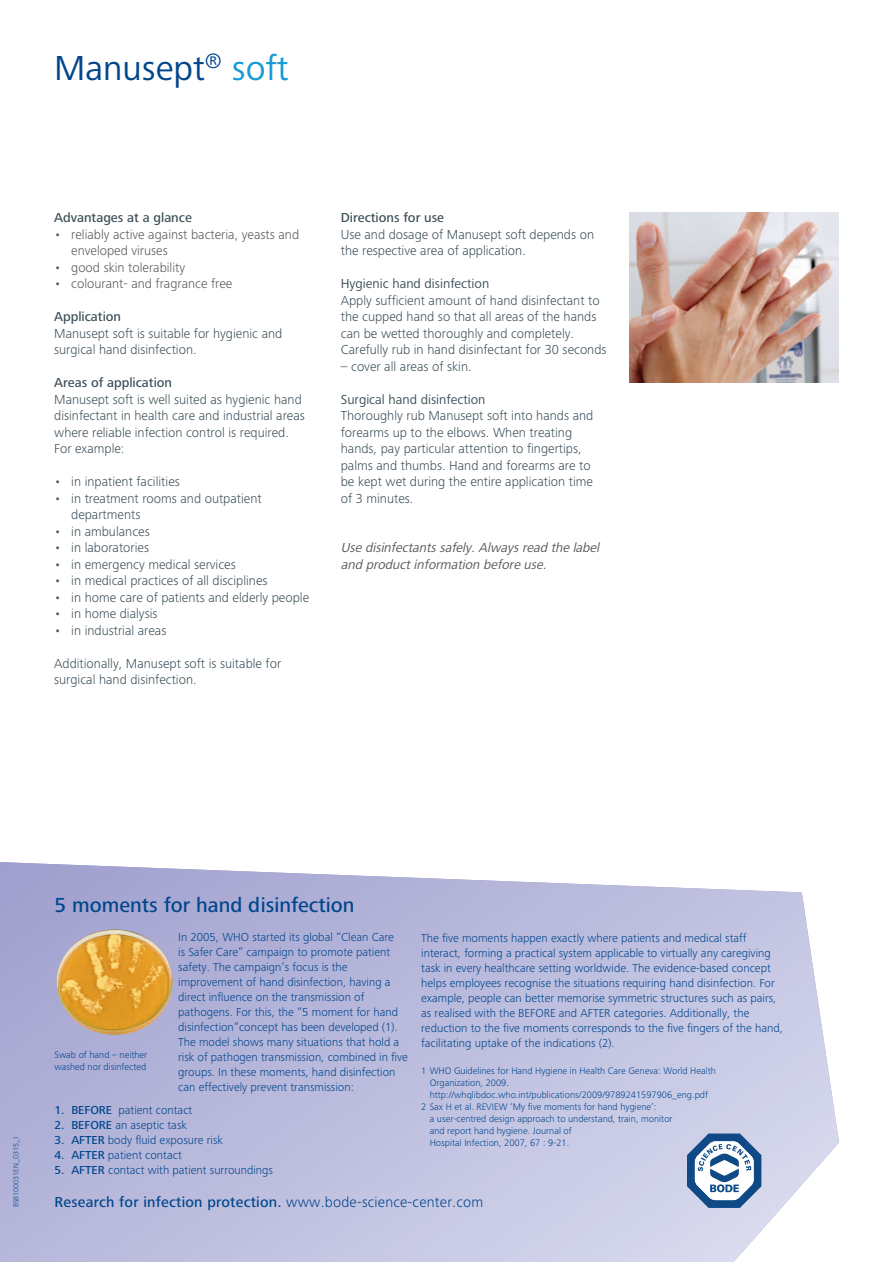
<style>
.page{position:relative;width:893px;height:1263px;background:#fff}
.page>*{position:absolute;margin:0;border:0;box-sizing:border-box;transform-origin:0 0}
.t1{font:36px "Frutiger Next LTW1 G";color:#01468c}
.t2{font:21px "Frutiger Next Pro Medium+BOBSWT";color:#01468c}
.t3{font:15px "Frutiger Next Pro Medium+BOBSWT";letter-spacing:.015em;color:#01468c}
.t4{font:300 13.5px/16.5px "Frutiger Next LTW1 G";color:#3d4f59}
.t5{font:300 13.5px/16.5px "Frutiger Next LTW1 G";color:#57585a}
.t6{font:italic 13.5px/16.5px "Frutiger Next LTW1 G";color:#57585a}
.t7{font:500 13.5px "Frutiger Next LTW1 G";color:#3d4f59}
.t8{font:13.5px "Frutiger Next LTW1 G";color:#3d4f59}
.t9{font:12px/15px "Frutiger Next LTW1 G Light+SPAWHD";color:#01468c}
.t10{font:9.75px/12px "Frutiger Next LTW1 G Light+SPAWHD";color:#01468c}
.t11{font:7.5px "Frutiger Next LTW1 G Light+SPAWHD";letter-spacing:.005em;color:#01468c}
.s1{color:#169bd8}
.s2{color:#57585a}
.s3{font-family:"Frutiger Next LTW1 G Medium+IVSYIJ"}
.s4{font-family:"Frutiger Next LTW1 G Light+SPAWHD"}
</style>
<div class="page">
<img style="left:630px;top:213px;width:209px;height:170px">
<svg style="left:0;top:862px;width:839px;height:399px;background:#c2c1db"></svg>
<svg style="left:687px;top:1133px;width:74px;height:74px"></svg>
<img style="left:82px;top:929px;width:35px;height:10px">
<h1 class="t1" style="left:54px;top:56px;width:236px">Manusept<sup>®</sup> <span class="s1">soft</span></h1>
<p class="t7" style="left:54px;top:213px;width:139px">Advantages at a glance</p>
<p class="t5" style="left:71px;top:228px;width:229px;text-indent:-17px">• reliably active against bacteria, yeasts and enveloped viruses</p>
<p class="t5" style="left:54px;top:261px;width:133px">• good skin tolerability</p>
<p class="t5" style="left:54px;top:277px;width:180px">• colourant- and fragrance free</p>
<p class="t7" style="left:54px;top:312px;width:68px">Application</p>
<p class="t4" style="left:54px;top:327px;width:230px">Manusept soft is suitable for hygienic and surgical hand disinfection.</p>
<p class="t7" style="left:54px;top:378px;width:119px">Areas of application</p>
<p class="t4" style="left:54px;top:393px;width:252px">Manusept soft is well suited as hygienic hand disinfectant in health care and industrial areas where reliable infection control is required.<br>For example:</p>
<p class="t4" style="left:54px;top:475px;width:127px"><span class="s2">•</span> in inpatient facilities</p>
<p class="t4" style="left:71px;top:492px;width:192px;text-indent:-17px"><span class="s2">•</span> in treatment rooms and outpatient departments</p>
<p class="t4" style="left:54px;top:525px;width:97px"><span class="s2">•</span> in ambulances</p>
<p class="t4" style="left:54px;top:541px;width:96px"><span class="s2">•</span> in laboratories</p>
<p class="t4" style="left:54px;top:558px;width:183px"><span class="s2">•</span> in emergency medical services</p>
<p class="t4" style="left:54px;top:574px;width:215px"><span class="s2">•</span> in medical practices of all disciplines</p>
<p class="t4" style="left:54px;top:591px;width:256px"><span class="s2">•</span> in home care of patients and elderly people</p>
<p class="t4" style="left:54px;top:607px;width:105px"><span class="s2">•</span> in home dialysis</p>
<p class="t4" style="left:54px;top:624px;width:114px"><span class="s2">•</span> in industrial areas</p>
<p class="t4" style="left:54px;top:657px;width:229px">Additionally, Manusept soft is suitable for surgical hand disinfection.</p>
<p class="t7" style="left:341px;top:213px;width:105px">Directions for use</p>
<p class="t4" style="left:341px;top:228px;width:255px">Use and dosage of Manusept soft depends on the respective area of application.</p>
<p class="t8" style="left:341px;top:279px;width:150px">Hygienic hand disinfection</p>
<p class="t4" style="left:341px;top:294px;width:267px">Apply sufficient amount of hand disinfectant to the cupped hand so that all areas of the hands can be wetted thoroughly and completely.<br>Carefully rub in hand disinfectant for 30 seconds</p>
<p class="t4" style="left:341px;top:360px;width:132px">– cover all areas of skin.</p>
<p class="t8" style="left:341px;top:395px;width:146px">Surgical hand disinfection</p>
<p class="t4" style="left:341px;top:409px;width:254px">Thoroughly rub Manusept soft into hands and forearms up to the elbows. When treating hands, pay particular attention to fingertips, palms and thumbs. Hand and forearms are to be kept wet during the entire application time of 3 minutes.</p>
<p class="t6" style="left:341px;top:541px;width:262px">Use disinfectants safely. Always read the label and product information before use.</p>
<p class="t11" style="left:13px;top:1207px;width:73px;rotate:-90deg">BSB100031EN_0315_1</p>
<h2 class="t2" style="left:54px;top:898px;width:302px">5 moments for hand disinfection</h2>
<p class="t9" style="left:178px;top:931px;width:231px">In 2005, WHO started its global “Clean Care<br>is Safer Care” campaign to promote patient safety. The campaign’s focus is the improvement of hand disinfection, having a direct influence on the transmission of pathogens. For this, the “5 moment for hand disinfection”concept has been developed (1).<br>The model shows many situations that hold a risk of pathogen transmission, combined in five groups. In these moments, hand disinfection can effectively prevent transmission:</p>
<p class="t9" style="left:54px;top:1103px;width:139px"><span class="s3">1. BEFORE</span> patient contact</p>
<p class="t9" style="left:54px;top:1118px;width:134px"><span class="s3">2. BEFORE</span> an aseptic task</p>
<p class="t9" style="left:54px;top:1133px;width:170px"><span class="s3">3. AFTER</span> body fluid exposure risk</p>
<p class="t9" style="left:54px;top:1148px;width:129px"><span class="s3">4. AFTER</span> patient contact</p>
<p class="t9" style="left:54px;top:1163px;width:220px"><span class="s3">5. AFTER</span> contact with patient surroundings</p>
<p class="t10" style="left:54px;top:1050px;width:94px">Swab of hand – neither washed nor disinfected</p>
<p class="t9" style="left:421px;top:931px;width:363px">The five moments happen exactly where patients and medical staff interact, forming a practical system applicable to virtually any caregiving task in every healthcare setting worldwide. The evidence-based concept helps employees recognise the situations requiring hand disinfection. For example, people can better memorise symmetric structures such as pairs, as realised with the BEFORE and AFTER categories. Additionally, the reduction to the five moments corresponds to the five fingers of the hand, facilitating uptake of the indications (2).</p>
<p class="t10" style="left:421px;top:1065px;width:296px">1 WHO Guidelines for Hand Hygiene in Health Care Geneva: World Health</p>
<p class="t10" style="left:430px;top:1077px;width:81px">Organization, 2009.</p>
<p class="t10" style="left:430px;top:1089px;width:280px">http://whqlibdoc.who.int/publications/2009/9789241597906_eng.pdf</p>
<p class="t10" style="left:421px;top:1101px;width:237px">2 Sax H et al. REVIEW ‘My five moments for hand hygiene’:</p>
<p class="t10" style="left:430px;top:1113px;width:244px">a user-centred design approach to understand, train, monitor</p>
<p class="t10" style="left:430px;top:1125px;width:144px">and report hand hygiene. Journal of</p>
<p class="t10" style="left:430px;top:1137px;width:141px">Hospital Infection, 2007, 67 : 9-21.</p>
<p class="t3" style="left:54px;top:1197px;width:430px">Research for infection protection. <span class="s4">www.bode-science-center.com</span></p>
</div>
